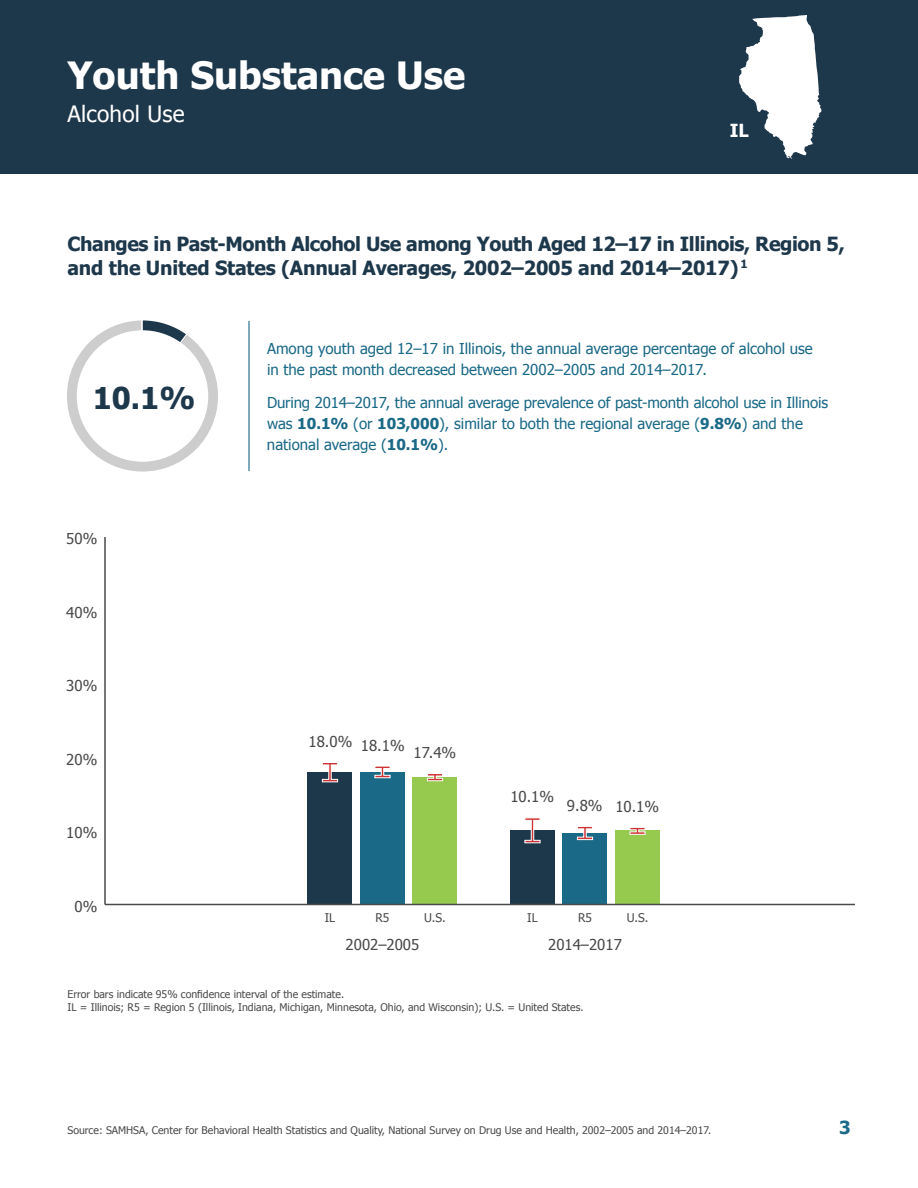
<style>
.page{position:relative;width:918px;height:1188px;background:#fff}
.page>*{position:absolute;margin:0;border:0;box-sizing:border-box;transform-origin:0 0}
.t1{font:700 37.5px "Tahoma";color:#fff}
.t2{font:700 30px "Tahoma";color:#1e384b}
.t3{font:22.5px "Tahoma";letter-spacing:.01em;color:#fff}
.t4{font:700 19.5px/23.4px "Tahoma";letter-spacing:-.02em;color:#1e384b}
.t5{font:700 18px "Tahoma";color:#fff}
.t6{font:700 18px "Tahoma";color:#1a6986}
.t7{font:15px/21px "Tahoma";color:#1a6986}
.t8{font:15px "Tahoma";color:#4a4a4a}
.t9{font:12px "Tahoma";color:#4a4a4a}
.t10{font:10.5px/12.6px "Tahoma";color:#4a4a4a}
.s1{font-weight:700}
</style>
<div class="page">
<div style="left:0;top:0;width:918px;height:174px;background:#1e384b"></div>
<svg style="left:739px;top:15px;width:82px;height:143px"></svg>
<svg style="left:67px;top:320px;width:151px;height:152px"></svg>
<hr style="left:141px;top:309px;width:2px;height:87px;background:#fff">
<hr style="left:248px;top:321px;width:2px;height:150px;background:#1a6986">
<div style="left:308px;top:772px;width:44px;height:133px;background:#1e384b"></div>
<svg style="left:322px;top:763px;width:16px;height:19px"></svg>
<div style="left:360px;top:772px;width:45px;height:133px;background:#1a6986"></div>
<svg style="left:375px;top:766px;width:15px;height:12px"></svg>
<div style="left:412px;top:777px;width:46px;height:128px;background:#96ca4f"></div>
<svg style="left:427px;top:774px;width:16px;height:7px"></svg>
<div style="left:510px;top:831px;width:45px;height:74px;background:#1e384b"></div>
<svg style="left:525px;top:818px;width:15px;height:25px"></svg>
<div style="left:562px;top:833px;width:46px;height:72px;background:#1a6986"></div>
<svg style="left:577px;top:826px;width:16px;height:14px"></svg>
<div style="left:615px;top:831px;width:45px;height:74px;background:#96ca4f"></div>
<svg style="left:630px;top:827px;width:15px;height:8px"></svg>
<hr style="left:104px;top:537px;width:2px;height:367px;background:#4a4a4a">
<hr style="left:105px;top:904px;width:750px;height:1px;background:#4a4a4a">
<h1 class="t1" style="left:68px;top:49px;width:399px">Youth Substance Use</h1>
<h3 class="t3" style="left:68px;top:98px;width:119px">Alcohol Use</h3>
<p class="t5" style="left:730px;top:118px;width:20px">IL</p>
<h4 class="t4" style="left:68px;top:231px;width:779px">Changes in Past-Month Alcohol Use among Youth Aged 12–17 in Illinois, Region 5, and the United States (Annual Averages, 2002–2005 and 2014–2017) <sup>1</sup></h4>
<h2 class="t2" style="left:93px;top:377px;width:104px">10.1%</h2>
<p class="t8" style="left:66px;top:529px;width:33px">50%</p>
<p class="t8" style="left:66px;top:602px;width:33px">40%</p>
<p class="t8" style="left:66px;top:676px;width:33px">30%</p>
<p class="t8" style="left:66px;top:749px;width:33px">20%</p>
<p class="t8" style="left:66px;top:823px;width:33px">10%</p>
<p class="t8" style="left:74px;top:896px;width:24px">0%</p>
<p class="t7" style="left:267px;top:337px;width:547px">Among youth aged 12–17 in Illinois, the annual average percentage of alcohol use in the past month decreased between 2002–2005 and 2014–2017.</p>
<p class="t7" style="left:267px;top:391px;width:563px">During 2014–2017, the annual average prevalence of past-month alcohol use in Illinois was <span class="s1">10.1%</span> (or <span class="s1">103,000</span>), similar to both the regional average (<span class="s1">9.8%</span>) and the national average (<span class="s1">10.1%</span>).</p>
<p class="t8" style="left:309px;top:731px;width:45px">18.0%</p>
<p class="t8" style="left:361px;top:735px;width:45px">18.1%</p>
<p class="t8" style="left:414px;top:742px;width:44px">17.4%</p>
<p class="t9" style="left:325px;top:909px;width:12px">IL</p>
<p class="t9" style="left:376px;top:909px;width:16px">R5</p>
<p class="t9" style="left:424px;top:909px;width:23px">U.S.</p>
<p class="t8" style="left:510px;top:787px;width:45px">10.1%</p>
<p class="t8" style="left:567px;top:795px;width:37px">9.8%</p>
<p class="t8" style="left:615px;top:796px;width:45px">10.1%</p>
<p class="t9" style="left:527px;top:909px;width:12px">IL</p>
<p class="t9" style="left:578px;top:909px;width:16px">R5</p>
<p class="t9" style="left:627px;top:909px;width:23px">U.S.</p>
<p class="t8" style="left:346px;top:935px;width:75px">2002–2005</p>
<p class="t8" style="left:548px;top:935px;width:75px">2014–2017</p>
<p class="t10" style="left:68px;top:988px;width:518px">Error bars indicate 95% confidence interval of the estimate.<br>IL = Illinois; R5 = Region 5 (Illinois, Indiana, Michigan, Minnesota, Ohio, and Wisconsin); U.S. = United States.</p>
<p class="t10" style="left:68px;top:1123px;width:646px">Source: SAMHSA, Center for Behavioral Health Statistics and Quality, National Survey on Drug Use and Health, 2002–2005 and 2014–2017.</p>
<p class="t6" style="left:839px;top:1115px;width:13px">3</p>
</div>
